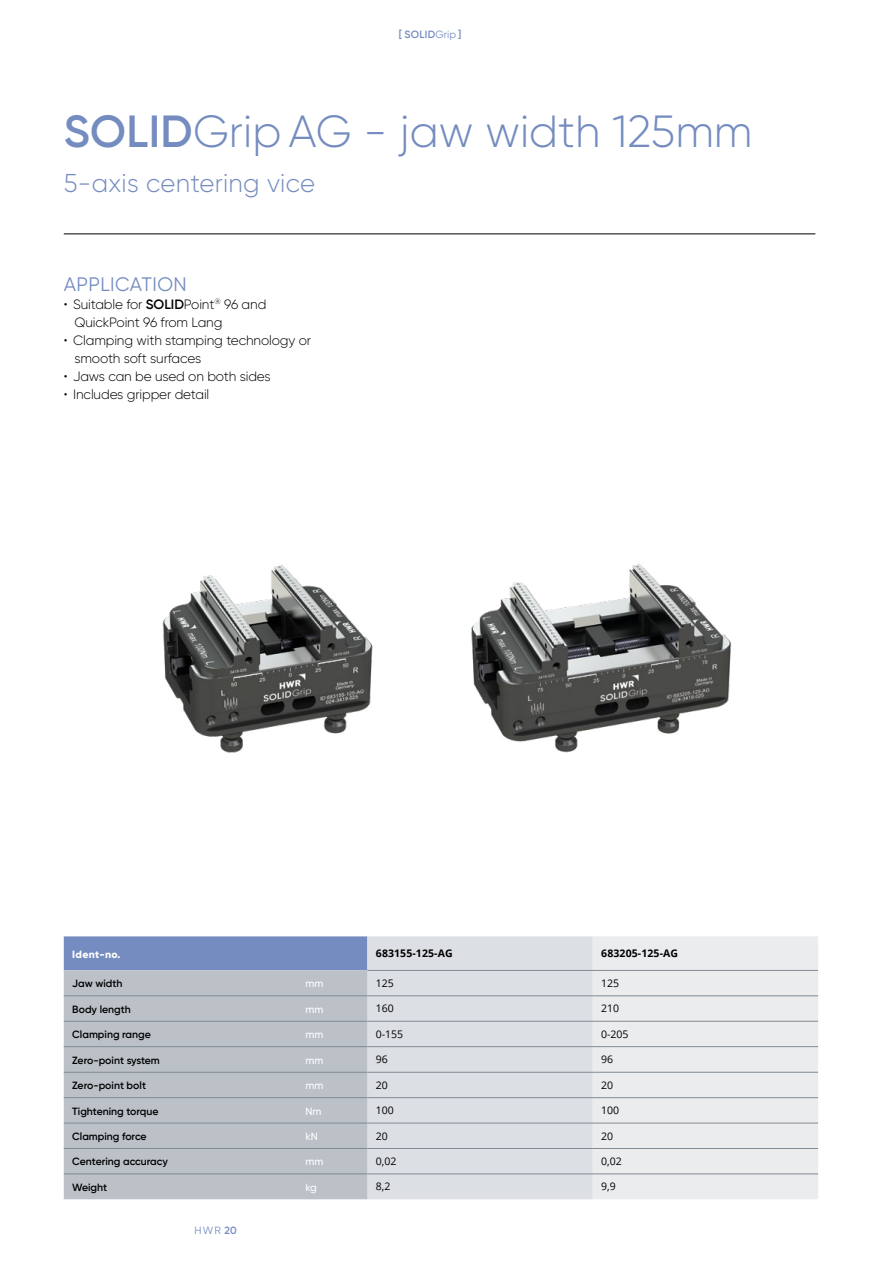
<style>
.page{position:relative;width:893px;height:1263px;background:#fff}
.page>*{position:absolute;margin:0;border:0;box-sizing:border-box;transform-origin:0 0}
.t1{font:300 45px "Gilroy";color:#758cc0}
.t2{font:300 25.8px "Gilroy";letter-spacing:.01em;color:#758cc0}
.t3{font:19.5px "Gilroy";letter-spacing:.02em;color:#758cc0}
.t4{font:300 13.5px/18px "Gilroy";letter-spacing:-.01em;color:#000}
.t5{font:600 10.5px "Gilroy";color:#000}
.t6{font:10.5px "Open Sans";color:#000}
.t7{font:700 10.5px "Open Sans";letter-spacing:.01em;color:#000}
.t8{font:500 10.5px "Gilroy";color:#fff}
.t9{font:600 10.5px "Gilroy";letter-spacing:.02em;color:#758cc0}
.t10{font:800 10.5px "Gilroy";letter-spacing:.03em;color:#fff}
.t11{font:10.5px "Gilroy";color:#758cc0}
.s1{font-weight:400}
.s2{font-weight:600}
</style>
<div class="page">
<hr style="left:64px;top:233px;width:751px;height:1px;background:#000">
<img style="left:162px;top:565px;width:211px;height:188px">
<div style="left:64px;top:936px;width:303px;height:34px;background:#758cc0"></div>
<div style="left:367px;top:936px;width:226px;height:263px;background:#dcdfe3"></div>
<div style="left:593px;top:936px;width:225px;height:263px;background:#eaecee"></div>
<div style="left:64px;top:970px;width:303px;height:229px;background:#bcc1c8"></div>
<hr style="left:64px;top:995px;width:233px;height:1px;background:#808b94">
<hr style="left:297px;top:995px;width:70px;height:1px;background:#808b94">
<hr style="left:367px;top:995px;width:226px;height:1px;background:#808b94">
<hr style="left:593px;top:995px;width:225px;height:1px;background:#808b94">
<hr style="left:64px;top:1021px;width:233px;height:1px;background:#808b94">
<hr style="left:297px;top:1021px;width:70px;height:1px;background:#808b94">
<hr style="left:367px;top:1021px;width:226px;height:1px;background:#808b94">
<hr style="left:593px;top:1021px;width:225px;height:1px;background:#808b94">
<hr style="left:64px;top:1046px;width:233px;height:1px;background:#808b94">
<hr style="left:297px;top:1046px;width:70px;height:1px;background:#808b94">
<hr style="left:367px;top:1046px;width:226px;height:1px;background:#808b94">
<hr style="left:593px;top:1046px;width:225px;height:1px;background:#808b94">
<hr style="left:64px;top:1072px;width:233px;height:1px;background:#808b94">
<hr style="left:297px;top:1072px;width:70px;height:1px;background:#808b94">
<hr style="left:367px;top:1072px;width:226px;height:1px;background:#808b94">
<hr style="left:593px;top:1072px;width:225px;height:1px;background:#808b94">
<hr style="left:64px;top:1097px;width:233px;height:1px;background:#808b94">
<hr style="left:297px;top:1097px;width:70px;height:1px;background:#808b94">
<hr style="left:367px;top:1097px;width:226px;height:1px;background:#808b94">
<hr style="left:593px;top:1097px;width:225px;height:1px;background:#808b94">
<hr style="left:64px;top:1123px;width:233px;height:1px;background:#808b94">
<hr style="left:297px;top:1123px;width:70px;height:1px;background:#808b94">
<hr style="left:367px;top:1123px;width:226px;height:1px;background:#808b94">
<hr style="left:593px;top:1123px;width:225px;height:1px;background:#808b94">
<hr style="left:64px;top:1148px;width:233px;height:1px;background:#808b94">
<hr style="left:297px;top:1148px;width:70px;height:1px;background:#808b94">
<hr style="left:367px;top:1148px;width:226px;height:1px;background:#808b94">
<hr style="left:593px;top:1148px;width:225px;height:1px;background:#808b94">
<hr style="left:64px;top:1173px;width:233px;height:1px;background:#808b94">
<hr style="left:297px;top:1173px;width:70px;height:1px;background:#808b94">
<hr style="left:367px;top:1173px;width:226px;height:1px;background:#808b94">
<hr style="left:593px;top:1173px;width:225px;height:1px;background:#808b94">
<hr style="left:367px;top:970px;width:226px;height:1px;background:#808b94">
<hr style="left:593px;top:970px;width:225px;height:1px;background:#808b94">
<img style="left:471px;top:564px;width:260px;height:189px">
<p class="t9" style="left:399px;top:28px;width:64px">[ SOLID<span class="s1">Grip</span> ]</p>
<h1 class="t1" style="left:64px;top:103px;width:690px"><span class="s2">SOLID</span>Grip AG - jaw width 125mm</h1>
<h2 class="t2" style="left:64px;top:167px;width:253px">5-axis centering vice</h2>
<h3 class="t3" style="left:64px;top:272px;width:124px">APPLICATION</h3>
<p class="t4" style="left:74px;top:295px;width:193px;text-indent:-11px">• Suitable for <span class="s2">SOLID</span>Point<sup>®</sup> 96 and<br>QuickPoint 96 from Lang</p>
<p class="t4" style="left:74px;top:331px;width:238px;text-indent:-11px">• Clamping with stamping technology or smooth soft surfaces</p>
<p class="t4" style="left:64px;top:367px;width:208px">• Jaws can be used on both sides</p>
<p class="t4" style="left:64px;top:385px;width:147px">• Includes gripper detail</p>
<p class="t10" style="left:72px;top:947px;width:50px">Ident-no.</p>
<p class="t7" style="left:376px;top:946px;width:78px">683155-125-AG</p>
<p class="t7" style="left:601px;top:946px;width:78px">683205-125-AG</p>
<p class="t5" style="left:72px;top:977px;width:52px">Jaw width</p>
<p class="t8" style="left:305px;top:977px;width:19px">mm</p>
<p class="t6" style="left:376px;top:976px;width:20px">125</p>
<p class="t6" style="left:601px;top:976px;width:20px">125</p>
<p class="t5" style="left:72px;top:1002px;width:60px">Body length</p>
<p class="t8" style="left:305px;top:1002px;width:19px">mm</p>
<p class="t6" style="left:376px;top:1001px;width:20px">160</p>
<p class="t6" style="left:601px;top:1001px;width:20px">210</p>
<p class="t5" style="left:72px;top:1028px;width:80px">Clamping range</p>
<p class="t8" style="left:305px;top:1028px;width:19px">mm</p>
<p class="t6" style="left:376px;top:1027px;width:29px">0-155</p>
<p class="t6" style="left:601px;top:1027px;width:29px">0-205</p>
<p class="t5" style="left:72px;top:1053px;width:89px">Zero-point system</p>
<p class="t8" style="left:305px;top:1053px;width:19px">mm</p>
<p class="t6" style="left:376px;top:1052px;width:14px">96</p>
<p class="t6" style="left:601px;top:1052px;width:14px">96</p>
<p class="t5" style="left:72px;top:1079px;width:75px">Zero-point bolt</p>
<p class="t8" style="left:305px;top:1079px;width:19px">mm</p>
<p class="t6" style="left:376px;top:1078px;width:14px">20</p>
<p class="t6" style="left:601px;top:1078px;width:14px">20</p>
<p class="t5" style="left:72px;top:1104px;width:88px">Tightening torque</p>
<p class="t8" style="left:305px;top:1104px;width:18px">Nm</p>
<p class="t6" style="left:376px;top:1103px;width:20px">100</p>
<p class="t6" style="left:601px;top:1103px;width:20px">100</p>
<p class="t5" style="left:72px;top:1130px;width:76px">Clamping force</p>
<p class="t8" style="left:305px;top:1130px;width:14px">kN</p>
<p class="t6" style="left:376px;top:1128px;width:14px">20</p>
<p class="t6" style="left:601px;top:1128px;width:14px">20</p>
<p class="t5" style="left:72px;top:1155px;width:97px">Centering accuracy</p>
<p class="t8" style="left:305px;top:1155px;width:19px">mm</p>
<p class="t6" style="left:376px;top:1154px;width:22px">0,02</p>
<p class="t6" style="left:601px;top:1154px;width:22px">0,02</p>
<p class="t5" style="left:72px;top:1180px;width:37px">Weight</p>
<p class="t8" style="left:305px;top:1181px;width:13px">kg</p>
<p class="t6" style="left:376px;top:1179px;width:16px">8,2</p>
<p class="t6" style="left:601px;top:1179px;width:16px">9,9</p>
<p class="t11" style="left:194px;top:1224px;width:44px">HWR <span class="s2">20</span></p>
</div>
